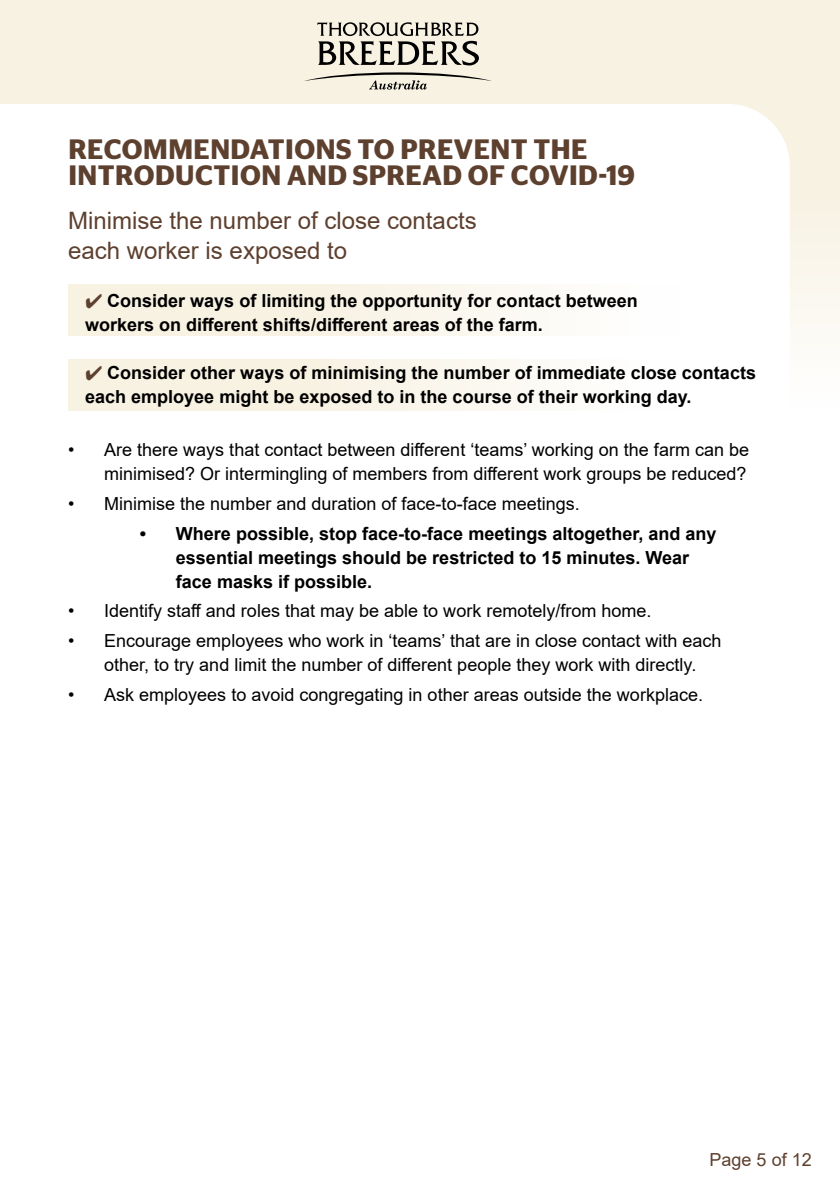
<style>
.page{position:relative;width:840px;height:1191px;background:#fff}
.page>*{position:absolute;margin:0;border:0;box-sizing:border-box;transform-origin:0 0}
.t1{font:600 28px/26px "Stag Sans";letter-spacing:.02em;color:#5e402f}
.t2{font:24px/30px "Arial";color:#5e402f}
.t3{font:18px/24px "Arial";color:#000;text-align:right}
.t4{font:700 18px/24px "Arial";color:#000}
.t5{font:18px "Arial";color:#5e402f}
.s1{color:#5e402f}
</style>
<div class="page">
<div style="left:68px;top:359px;width:609px;height:52px;background:linear-gradient(to right,#f6efdc,#fefdfb)"></div>
<svg style="left:0;top:0;width:839px;height:407px"></svg>
<svg style="left:317px;top:22px;width:161px;height:43px;background:#a8a499"></svg>
<svg style="left:303px;top:72px;width:189px;height:18px;background:#d3cec1"></svg>
<h1 class="t1" style="left:68px;top:136px;width:568px">RECOMMENDATIONS TO PREVENT THE<br>INTRODUCTION AND SPREAD OF COVID-19</h1>
<h2 class="t2" style="left:68px;top:205px;width:410px">Minimise the number of close contacts each worker is exposed to</h2>
<p class="t4" style="left:85px;top:288px;width:554px"><span class="s1">✔</span> Consider ways of limiting the opportunity for contact between workers on different shifts/different areas of the farm.</p>
<p class="t4" style="left:85px;top:360px;width:672px"><span class="s1">✔</span> Consider other ways of minimising the number of immediate close contacts each employee might be exposed to in the course of their working day.</p>
<p class="t3" style="left:68px;top:438px;width:682px">• Are there ways that contact between different ‘teams’ working on the farm can be minimised? Or intermingling of members from different work groups be reduced?</p>
<p class="t3" style="left:68px;top:491px;width:513px">• Minimise the number and duration of face-to-face meetings.</p>
<p class="t4" style="left:176px;top:521px;width:542px;text-indent:-36px">• Where possible, stop face-to-face meetings altogether, and any essential meetings should be restricted to 15 minutes. Wear face masks if possible.</p>
<p class="t3" style="left:68px;top:599px;width:584px">• Identify staff and roles that may be able to work remotely/from home.</p>
<p class="t3" style="left:104px;top:628px;width:618px;text-align:left;text-indent:-36px">• Encourage employees who work in ‘teams’ that are in close contact with each other, to try and limit the number of different people they work with directly.</p>
<p class="t3" style="left:68px;top:682px;width:636px">• Ask employees to avoid congregating in other areas outside the workplace.</p>
<p class="t5" style="left:709px;top:1147px;width:104px">Page 5 of 12</p>
</div>
